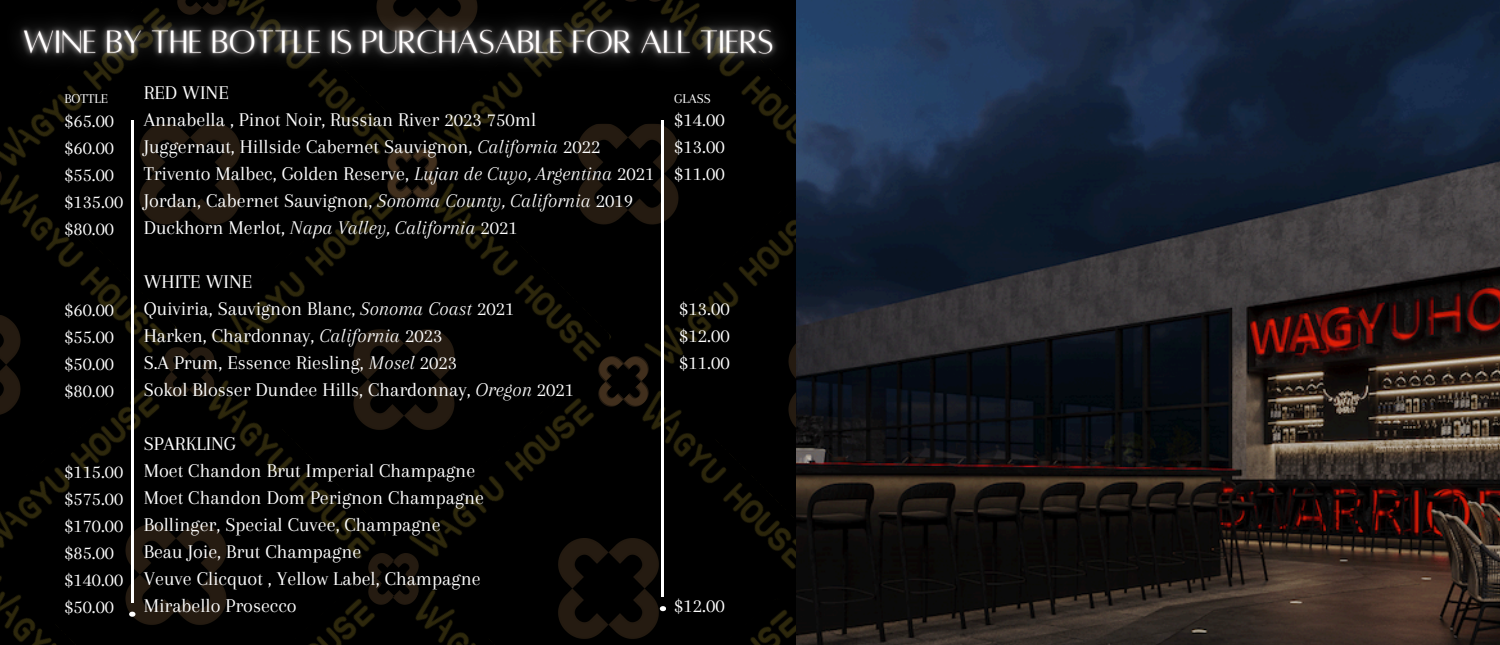
<style>
.page{position:relative;width:1500px;height:645px;background:#000}
.page>*{position:absolute;margin:0;border:0;box-sizing:border-box;transform-origin:0 0}
.t1{font:20.2px/27px "Arapey";color:#fff}
.t2{font:19.8px/27px "Arapey";color:#fff}
.t3{font:14px "Arapey";color:#fff}
.s1{font-style:italic}
</style>
<div class="page">
<img style="left:784px;top:610px;width:13px;height:35px">
<img style="left:211px;top:192px;width:182px;height:162px">
<svg style="left:241px;top:192px;width:136px;height:117px"></svg>
<img style="left:197px;top:380px;width:189px;height:179px">
<svg style="left:253px;top:409px;width:132px;height:133px"></svg>
<img style="left:434px;top:183px;width:177px;height:178px">
<svg style="left:478px;top:212px;width:132px;height:132px"></svg>
<img style="left:402px;top:398px;width:192px;height:159px">
<svg style="left:440px;top:398px;width:139px;height:114px"></svg>
<img style="left:593px;top:356px;width:44px;height:2px">
<img style="left:362px;top:554px;width:60px;height:2px">
<img style="left:1px;top:176px;width:180px;height:177px">
<svg style="left:44px;top:204px;width:132px;height:132px"></svg>
<img style="left:0;top:390px;width:160px;height:158px">
<svg style="left:6px;top:390px;width:139px;height:114px"></svg>
<img style="left:158px;top:348px;width:60px;height:54px">
<img style="left:1px;top:176px;width:5px;height:19px">
<img style="left:0;top:122px;width:64px;height:54px">
<svg style="left:31px;top:98px;width:51px;height:24px"></svg>
<img style="left:0;top:163px;width:1px;height:42px">
<img style="left:544px;top:538px;width:110px;height:101px">
<img style="left:112px;top:525px;width:123px;height:95px">
<img style="left:185px;top:581px;width:190px;height:46px">
<svg style="left:222px;top:588px;width:137px;height:57px"></svg>
<img style="left:415px;top:583px;width:184px;height:62px">
<svg style="left:460px;top:619px;width:132px;height:26px"></svg>
<img style="left:362px;top:556px;width:60px;height:54px">
<img style="left:0;top:569px;width:166px;height:73px">
<img style="left:564px;top:124px;width:110px;height:112px">
<img style="left:340px;top:329px;width:122px;height:112px">
<img style="left:126px;top:124px;width:122px;height:112px">
<img style="left:0;top:315px;width:28px;height:111px">
<img style="left:637px;top:184px;width:160px;height:190px">
<svg style="left:675px;top:191px;width:122px;height:128px"></svg>
<img style="left:631px;top:384px;width:166px;height:195px">
<svg style="left:687px;top:420px;width:110px;height:132px"></svg>
<img style="left:591px;top:358px;width:60px;height:55px">
<img style="left:649px;top:124px;width:148px;height:48px">
<svg style="left:705px;top:98px;width:92px;height:47px"></svg>
<img style="left:216px;top:124px;width:190px;height:41px">
<svg style="left:272px;top:98px;width:132px;height:40px"></svg>
<img style="left:421px;top:109px;width:202px;height:54px">
<svg style="left:471px;top:98px;width:34px;height:11px"></svg>
<img style="left:381px;top:150px;width:60px;height:55px">
<img style="left:797px;top:0;width:703px;height:645px">
<img style="left:18px;top:0;width:792px;height:98px">
<hr style="left:661px;top:120px;width:3px;height:477px;background:#fff">
<svg style="left:644px;top:598px;width:140px;height:47px"></svg>
<hr style="left:131px;top:120px;width:3px;height:482px;background:#fff">
<svg style="left:26px;top:605px;width:133px;height:40px"></svg>
<p class="t3" style="left:65px;top:91px;width:45px">BOTTLE</p>
<p class="t2" style="left:64px;top:107px;width:60px">$65.00 $60.00 $55.00 $135.00 $80.00</p>
<p class="t2" style="left:64px;top:296px;width:51px;text-align:justify">$60.00 $55.00 $50.00 $80.00</p>
<p class="t2" style="left:64px;top:458px;width:60px">$115.00 $575.00 $170.00 $85.00 $140.00 $50.00</p>
<p class="t1" style="left:144px;top:79px;width:512px">RED WINE<br>Annabella , Pinot Noir, Russian River 2023 750ml<br>Juggernaut, Hillside Cabernet Sauvignon, <span class="s1">California</span> 2022<br>Trivento Malbec, Golden Reserve, <span class="s1">Lujan de Cuyo, Argentina</span> 2021<br>Jordan, Cabernet Sauvignon, <span class="s1">Sonoma County, California</span> 2019<br>Duckhorn Merlot, <span class="s1">Napa Valley, California</span> 2021</p>
<p class="t1" style="left:144px;top:268px;width:432px">WHITE WINE<br>Quiviria, Sauvignon Blanc, <span class="s1">Sonoma Coast</span> 2021<br>Harken, Chardonnay, <span class="s1">California</span> 2023<br>S.A Prum, Essence Riesling, <span class="s1">Mosel</span> 2023<br>Sokol Blosser Dundee Hills, Chardonnay, <span class="s1">Oregon</span> 2021</p>
<p class="t1" style="left:144px;top:430px;width:342px">SPARKLING<br>Moet Chandon Brut Imperial Champagne<br>Moet Chandon Dom Perignon Champagne<br>Bollinger, Special Cuvee, Champagne<br>Beau Joie, Brut Champagne<br>Veuve Clicquot , Yellow Label, Champagne<br>Mirabello Prosecco</p>
<p class="t3" style="left:674px;top:91px;width:38px">GLASS</p>
<p class="t1" style="left:674px;top:106px;width:52px;text-align:justify">$14.00 $13.00 $11.00</p>
<p class="t1" style="left:679px;top:295px;width:52px;text-align:justify">$13.00 $12.00 $11.00</p>
<p class="t1" style="left:674px;top:592px;width:52px">$12.00</p>
</div>
